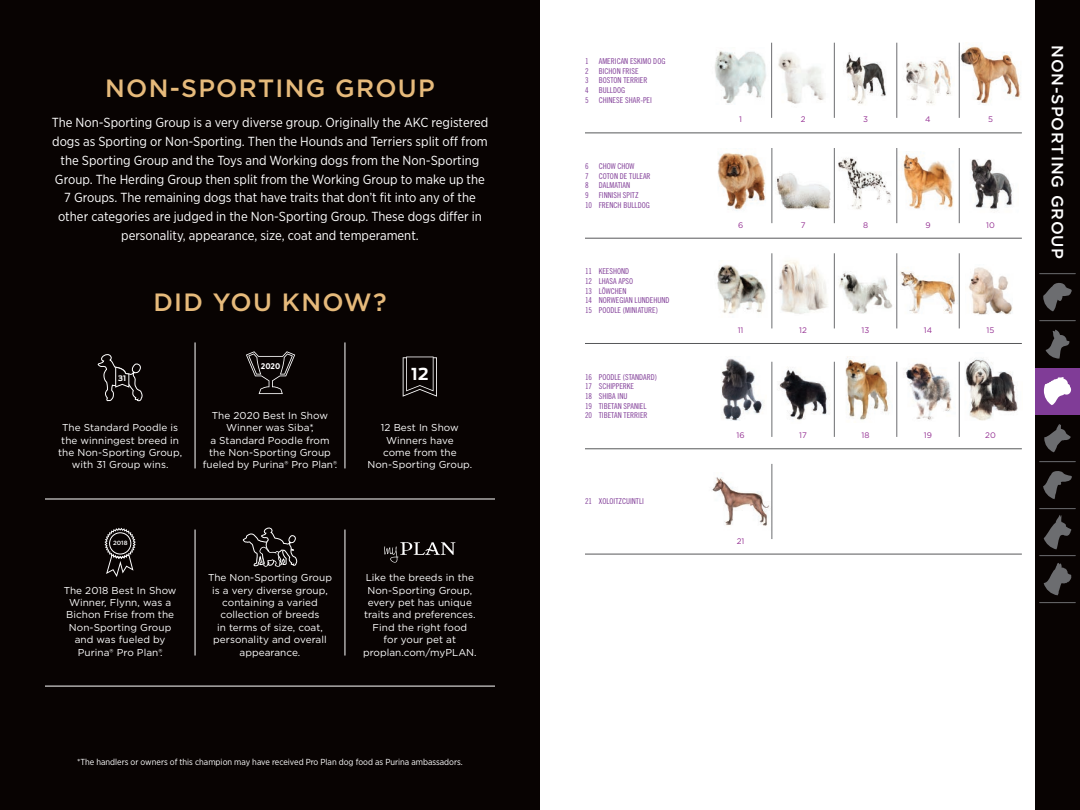
<style>
.page{position:relative;width:1080px;height:810px;background:#fff}
.page>*{position:absolute;margin:0;border:0;box-sizing:border-box;transform-origin:0 0}
.t1{font:500 25px "Gotham";letter-spacing:.05em;color:#e6ba7b}
.t2{font:700 16.38px "Antenna";color:#fff}
.t3{font:500 16.25px "Gotham";letter-spacing:.05em;color:#fff}
.t4{font:13.12px/18.8px "Gotham Narrow";color:#fff;text-align:center}
.t5{font:10px/12.4px "Gotham";letter-spacing:.005em;color:#fff;text-align:center}
.t6{font:8.75px "Gotham Narrow";color:#fff}
.t7{font:700 8.25px "Gotham Narrow";color:#fff}
.t8{font:8px/9.6px "Trade Gothic LT Std Cn 18";color:#803c97}
.t9{font:8px "Gotham";color:#942f92}
.t10{font:700 7.5px "Antenna";color:#fff}
.t11{font:500 6.12px "Gotham";color:#fff}
</style>
<div class="page">
<div style="left:0;top:0;width:540px;height:810px;background:#080302"></div>
<img style="left:902px;top:153px;width:52px;height:56px">
<img style="left:838px;top:158px;width:53px;height:52px">
<img style="left:775px;top:152px;width:59px;height:71px">
<img style="left:970px;top:159px;width:43px;height:50px">
<img style="left:717px;top:265px;width:49px;height:49px">
<img style="left:778px;top:255px;width:56px;height:60px">
<img style="left:839px;top:266px;width:58px;height:54px">
<svg style="left:900px;top:266px;width:59px;height:54px"></svg>
<img style="left:968px;top:267px;width:45px;height:48px">
<img style="left:958px;top:358px;width:60px;height:65px">
<img style="left:712px;top:472px;width:60px;height:58px">
<img style="left:714px;top:48px;width:59px;height:57px">
<img style="left:778px;top:52px;width:47px;height:52px">
<img style="left:845px;top:52px;width:41px;height:52px">
<img style="left:906px;top:59px;width:46px;height:46px">
<img style="left:721px;top:358px;width:43px;height:62px">
<img style="left:779px;top:367px;width:50px;height:53px">
<img style="left:845px;top:357px;width:44px;height:63px">
<img style="left:903px;top:363px;width:49px;height:57px">
<img style="left:717px;top:153px;width:49px;height:58px">
<img style="left:958px;top:43px;width:63px;height:63px">
<hr style="left:45px;top:686px;width:450px;height:1px;background:#fff">
<hr style="left:195px;top:530px;width:1px;height:126px;background:#fff">
<hr style="left:345px;top:530px;width:1px;height:126px;background:#fff">
<hr style="left:195px;top:342px;width:1px;height:126px;background:#fff">
<hr style="left:345px;top:342px;width:1px;height:126px;background:#fff">
<hr style="left:45px;top:499px;width:450px;height:1px;background:#fff">
<hr style="left:585px;top:554px;width:437px;height:1px;background:#57585a">
<hr style="left:585px;top:448px;width:437px;height:1px;background:#57585a">
<hr style="left:585px;top:343px;width:437px;height:1px;background:#57585a">
<hr style="left:585px;top:238px;width:437px;height:1px;background:#57585a">
<hr style="left:585px;top:133px;width:437px;height:1px;background:#57585a">
<hr style="left:959px;top:362px;width:1px;height:75px;background:#6c6d70">
<hr style="left:897px;top:362px;width:1px;height:75px;background:#6c6d70">
<hr style="left:834px;top:362px;width:1px;height:75px;background:#6c6d70">
<hr style="left:772px;top:362px;width:1px;height:75px;background:#6c6d70">
<hr style="left:772px;top:464px;width:1px;height:75px;background:#6c6d70">
<hr style="left:959px;top:253px;width:1px;height:75px;background:#6c6d70">
<hr style="left:897px;top:253px;width:1px;height:75px;background:#6c6d70">
<hr style="left:834px;top:253px;width:1px;height:75px;background:#6c6d70">
<hr style="left:772px;top:253px;width:1px;height:75px;background:#6c6d70">
<hr style="left:959px;top:148px;width:1px;height:75px;background:#6c6d70">
<hr style="left:897px;top:148px;width:1px;height:75px;background:#6c6d70">
<hr style="left:834px;top:148px;width:1px;height:75px;background:#6c6d70">
<hr style="left:772px;top:148px;width:1px;height:75px;background:#6c6d70">
<hr style="left:959px;top:43px;width:1px;height:75px;background:#6c6d70">
<hr style="left:897px;top:43px;width:1px;height:75px;background:#6c6d70">
<hr style="left:834px;top:43px;width:1px;height:75px;background:#6c6d70">
<hr style="left:771px;top:43px;width:1px;height:75px;background:#6c6d70">
<svg style="left:243px;top:527px;width:54px;height:40px"></svg>
<svg style="left:97px;top:354px;width:46px;height:48px"></svg>
<svg style="left:403px;top:357px;width:34px;height:40px"></svg>
<svg style="left:105px;top:528px;width:31px;height:49px"></svg>
<div style="left:1035px;top:0;width:45px;height:810px;background:#080302"></div>
<div style="left:1035px;top:368px;width:45px;height:47px;background:#803c97"></div>
<hr style="left:1040px;top:320px;width:35px;height:1px;background:#6c6d70">
<hr style="left:1040px;top:273px;width:35px;height:1px;background:#6c6d70">
<hr style="left:1040px;top:461px;width:35px;height:1px;background:#6c6d70">
<hr style="left:1040px;top:508px;width:35px;height:1px;background:#6c6d70">
<hr style="left:1040px;top:555px;width:35px;height:1px;background:#6c6d70">
<hr style="left:1040px;top:602px;width:35px;height:1px;background:#6c6d70">
<svg style="left:1043px;top:283px;width:29px;height:28px"></svg>
<svg style="left:1043px;top:471px;width:29px;height:28px"></svg>
<svg style="left:1046px;top:330px;width:24px;height:29px"></svg>
<svg style="left:1044px;top:377px;width:27px;height:28px"></svg>
<svg style="left:1044px;top:424px;width:27px;height:28px"></svg>
<svg style="left:1044px;top:563px;width:27px;height:32px"></svg>
<svg style="left:1044px;top:515px;width:28px;height:34px"></svg>
<svg style="left:246px;top:351px;width:49px;height:43px"></svg>
<svg style="left:384px;top:542px;width:71px;height:21px"></svg>
<h1 class="t1" style="left:105px;top:72px;width:331px">NON-SPORTING GROUP</h1>
<p class="t4" style="left:52px;top:113px;width:438px">The Non-Sporting Group is a very diverse group. Originally the AKC registered dogs as Sporting or Non-Sporting. Then the Hounds and Terriers split off from the Sporting Group and the Toys and Working dogs from the Non-Sporting Group. The Herding Group then split from the Working Group to make up the 7 Groups. The remaining dogs that have traits that don’t fit into any of the other categories are judged in the Non-Sporting Group. These dogs differ in personality, appearance, size, coat and temperament.</p>
<p class="t10" style="left:118px;top:374px;width:9px">31</p>
<h1 class="t1" style="left:153px;top:285px;width:235px">DID YOU KNOW?</h1>
<p class="t7" style="left:261px;top:361px;width:21px">2020</p>
<h2 class="t2" style="left:411px;top:365px;width:19px">12</h2>
<p class="t5" style="left:203px;top:409px;width:136px">The 2020 Best In Show<br>Winner was Siba*,<br>a Standard Poodle from the Non-Sporting Group fueled by Purina® Pro Plan®.</p>
<p class="t5" style="left:58px;top:421px;width:126px">The Standard Poodle is the winningest breed in the Non-Sporting Group, with 31 Group wins.</p>
<p class="t5" style="left:367px;top:421px;width:106px">12 Best In Show<br>Winners have<br>come from the<br>Non-Sporting Group.</p>
<p class="t11" style="left:113px;top:539px;width:16px">2018</p>
<p class="t5" style="left:64px;top:584px;width:114px">The 2018 Best In Show<br>Winner, Flynn, was a<br>Bichon Frise from the<br>Non-Sporting Group and was fueled by<br>Purina® Pro Plan®.</p>
<p class="t5" style="left:208px;top:571px;width:125px">The Non-Sporting Group is a very diverse group, containing a varied collection of breeds<br>in terms of size, coat, personality and overall appearance.</p>
<p class="t5" style="left:363px;top:571px;width:115px">Like the breeds in the<br>Non-Sporting Group, every pet has unique traits and preferences.<br>Find the right food<br>for your pet at proplan.com/myPLAN.</p>
<p class="t6" style="left:77px;top:756px;width:387px">*The handlers or owners of this champion may have received Pro Plan dog food as Purina ambassadors.</p>
<p class="t8" style="left:585px;top:56px;width:5px">1</p>
<p class="t8" style="left:599px;top:56px;width:68px">AMERICAN ESKIMO DOG</p>
<p class="t8" style="left:585px;top:66px;width:5px">2</p>
<p class="t8" style="left:599px;top:66px;width:41px">BICHON FRISE</p>
<p class="t8" style="left:585px;top:75px;width:5px">3</p>
<p class="t8" style="left:599px;top:75px;width:50px">BOSTON TERRIER</p>
<p class="t8" style="left:585px;top:85px;width:5px">4</p>
<p class="t8" style="left:599px;top:85px;width:28px">BULLDOG</p>
<p class="t8" style="left:585px;top:95px;width:5px">5</p>
<p class="t8" style="left:599px;top:95px;width:55px">CHINESE SHAR-PEI</p>
<p class="t8" style="left:585px;top:161px;width:5px">6</p>
<p class="t8" style="left:599px;top:161px;width:37px">CHOW CHOW</p>
<p class="t8" style="left:585px;top:171px;width:5px">7</p>
<p class="t8" style="left:599px;top:171px;width:53px">COTON DE TULEAR</p>
<p class="t8" style="left:585px;top:181px;width:5px">8</p>
<p class="t8" style="left:599px;top:181px;width:33px">DALMATIAN</p>
<p class="t8" style="left:585px;top:190px;width:5px">9</p>
<p class="t8" style="left:585px;top:190px;width:66px;text-align:center">FINNISH SPITZ<br>10 FRENCH BULLDOG</p>
<p class="t8" style="left:585px;top:267px;width:86px">11 KEESHOND<br>12 LHASA APSO<br>13 LÖWCHEN<br>14 NORWEGIAN LUNDEHUND<br>15 POODLE (MINIATURE)</p>
<p class="t8" style="left:585px;top:372px;width:74px">16 POODLE (STANDARD)<br>17 SCHIPPERKE<br>18 SHIBA INU<br>19 TIBETAN SPANIEL<br>20 TIBETAN TERRIER</p>
<p class="t8" style="left:585px;top:497px;width:60px">21 XOLOITZCUINTLI</p>
<p class="t9" style="left:739px;top:114px;width:4px">1</p>
<p class="t9" style="left:738px;top:220px;width:7px">6</p>
<p class="t9" style="left:801px;top:114px;width:6px">2</p>
<p class="t9" style="left:801px;top:220px;width:6px">7</p>
<p class="t9" style="left:863px;top:114px;width:6px">3</p>
<p class="t9" style="left:863px;top:220px;width:7px">8</p>
<p class="t9" style="left:925px;top:114px;width:7px">4</p>
<p class="t9" style="left:925px;top:220px;width:7px">9</p>
<p class="t9" style="left:988px;top:114px;width:6px">5</p>
<p class="t9" style="left:986px;top:220px;width:10px">10</p>
<h3 class="t3" style="left:1068px;top:45px;width:216px;rotate:90deg">NON-SPORTING GROUP</h3>
<p class="t9" style="left:738px;top:325px;width:7px">11</p>
<p class="t9" style="left:799px;top:325px;width:9px">12</p>
<p class="t9" style="left:862px;top:325px;width:9px">13</p>
<p class="t9" style="left:924px;top:325px;width:10px">14</p>
<p class="t9" style="left:987px;top:325px;width:9px">15</p>
<p class="t9" style="left:737px;top:430px;width:10px">16</p>
<p class="t9" style="left:799px;top:430px;width:9px">17</p>
<p class="t9" style="left:862px;top:430px;width:9px">18</p>
<p class="t9" style="left:924px;top:430px;width:10px">19</p>
<p class="t9" style="left:985px;top:430px;width:12px">20</p>
<p class="t9" style="left:737px;top:536px;width:9px">21</p>
</div>
